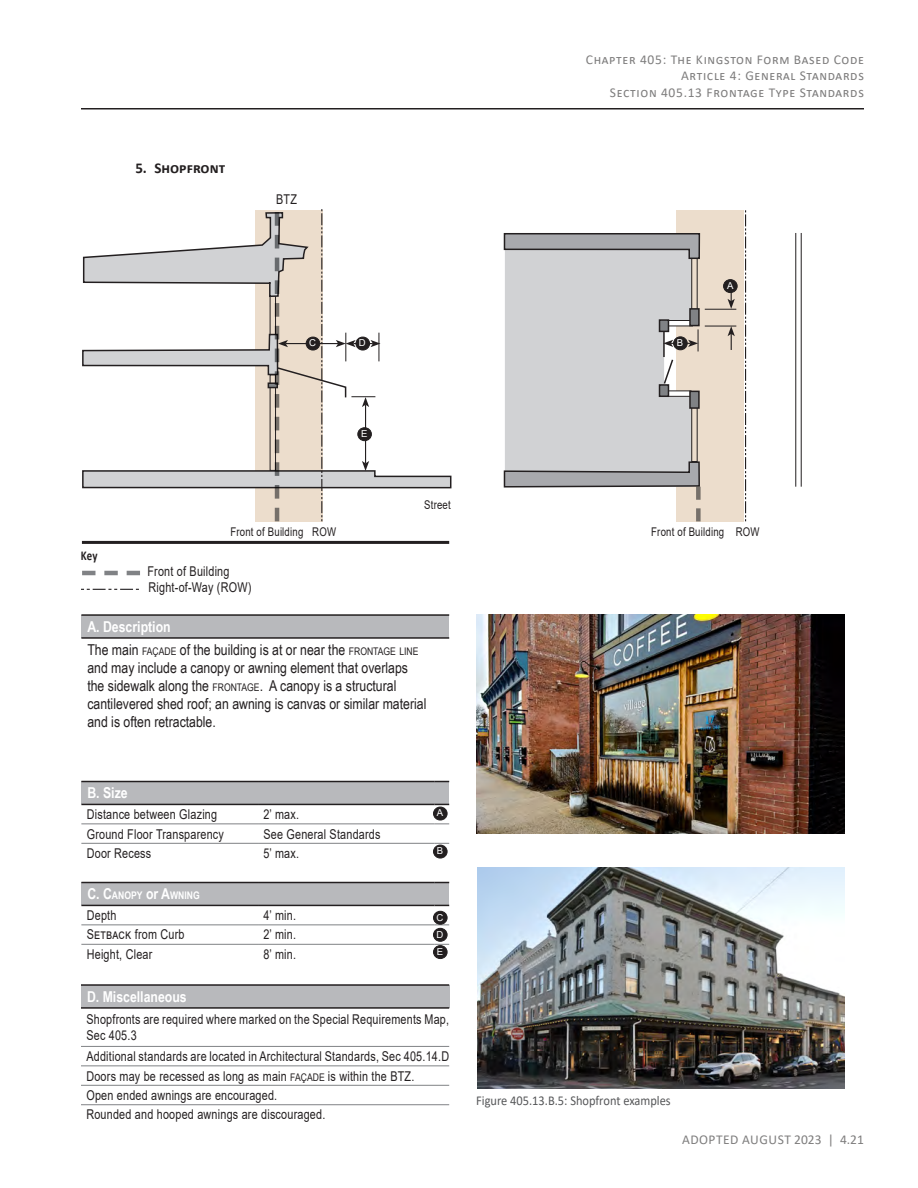
<style>
.page{position:relative;width:918px;height:1188px;background:#fff}
.page>*{position:absolute;margin:0;border:0;box-sizing:border-box;transform-origin:0 0}
.t1{font:15px/18px "Arial Narrow";color:#231f20}
.t2{font:700 15px "Arial Narrow";color:#fff}
.t3{font:700 15px "Calibri";color:#231f20}
.t4{font:13.5px/16.2px "Arial";letter-spacing:.02em;color:#231f20;scale:.8 1}
.t5{font:13.5px/16.2px "Calibri";letter-spacing:.05em;color:#7e7d7d;text-align:right}
.KINGSTON_CAPTION{font:13.5px "Calibri";color:#57585a;scale:.92 1}
.t6{font:700 13.5px "Calibri";color:#231f20;scale:.8 1}
.t7{font:12px "Arial";letter-spacing:.02em;color:#231f20;scale:.8 1}
.t8{font:700 10.5px "Arial Narrow";color:#fff}
.zNormal_NoFormat{font:9.6px "Arial";color:#fff}
.s1{font-size:10.5px}
.s2{font-size:15px}
.s3{font-family:"Arial Narrow";font-size:10.5px}
</style>
<div class="page">
<hr style="left:81px;top:108px;width:783px;height:2px;background:#231f20">
<div style="left:677px;top:210px;width:67px;height:311px;background:#ecddcc"></div>
<div style="left:505px;top:260px;width:186px;height:201px;background:#d1d2d4"></div>
<div style="left:81px;top:615px;width:368px;height:23px;background:#b8b9bc"></div>
<hr style="left:81px;top:614px;width:368px;height:2px;background:#231f20">
<hr style="left:81px;top:637px;width:368px;height:2px;background:#231f20">
<div style="left:81px;top:883px;width:368px;height:22px;background:#b8b9bc"></div>
<hr style="left:81px;top:925px;width:177px;height:1px;background:#808285">
<hr style="left:258px;top:925px;width:177px;height:1px;background:#808285">
<svg style="left:435px;top:925px;width:14px;height:1px"></svg>
<hr style="left:81px;top:944px;width:177px;height:1px;background:#808285">
<hr style="left:258px;top:944px;width:177px;height:1px;background:#808285">
<svg style="left:435px;top:944px;width:14px;height:1px"></svg>
<hr style="left:81px;top:882px;width:177px;height:1px;background:#231f20">
<hr style="left:258px;top:882px;width:177px;height:1px;background:#231f20">
<svg style="left:435px;top:882px;width:14px;height:1px"></svg>
<hr style="left:81px;top:905px;width:177px;height:1px;background:#231f20">
<hr style="left:258px;top:905px;width:177px;height:1px;background:#231f20">
<svg style="left:435px;top:905px;width:14px;height:1px"></svg>
<div style="left:81px;top:985px;width:368px;height:23px;background:#b8b9bc"></div>
<hr style="left:81px;top:1046px;width:368px;height:1px;background:#808285">
<hr style="left:81px;top:1066px;width:368px;height:1px;background:#808285">
<hr style="left:81px;top:1085px;width:368px;height:1px;background:#808285">
<hr style="left:81px;top:1104px;width:368px;height:1px;background:#808285">
<hr style="left:81px;top:984px;width:368px;height:2px;background:#231f20">
<hr style="left:81px;top:1007px;width:368px;height:2px;background:#231f20">
<div style="left:81px;top:782px;width:368px;height:22px;background:#b8b9bc"></div>
<hr style="left:81px;top:824px;width:177px;height:1px;background:#808285">
<hr style="left:258px;top:824px;width:177px;height:1px;background:#808285">
<svg style="left:435px;top:824px;width:14px;height:1px"></svg>
<hr style="left:81px;top:843px;width:177px;height:1px;background:#808285">
<hr style="left:258px;top:843px;width:177px;height:1px;background:#808285">
<svg style="left:435px;top:843px;width:14px;height:1px"></svg>
<hr style="left:81px;top:781px;width:177px;height:1px;background:#231f20">
<hr style="left:258px;top:781px;width:177px;height:1px;background:#231f20">
<svg style="left:435px;top:781px;width:14px;height:1px"></svg>
<hr style="left:81px;top:804px;width:177px;height:1px;background:#231f20">
<hr style="left:258px;top:804px;width:177px;height:1px;background:#231f20">
<svg style="left:435px;top:804px;width:14px;height:1px"></svg>
<hr style="left:82px;top:541px;width:367px;height:3px;background:#231f20">
<hr style="left:705px;top:309px;width:31px;height:1px;background:#231f20">
<hr style="left:705px;top:326px;width:31px;height:1px;background:#231f20">
<svg style="left:728px;top:292px;width:7px;height:17px"></svg>
<svg style="left:728px;top:326px;width:7px;height:24px"></svg>
<div style="left:691px;top:256px;width:7px;height:58px;border:1px solid #231f20"></div>
<div style="left:691px;top:404px;width:7px;height:58px;border:1px solid #231f20"></div>
<svg style="left:503px;top:232px;width:198px;height:28px;background:#a9a9ac"></svg>
<svg style="left:665px;top:329px;width:34px;height:22px"></svg>
<div style="left:674px;top:337px;width:13px;height:13px;background:#231f20;border-radius:50%"></div>
<div style="left:673px;top:337px;width:14px;height:13px;border:1px solid #231f20;border-radius:50%"></div>
<div style="left:664px;top:321px;width:28px;height:5px;background:#fff"></div>
<div style="left:664px;top:320px;width:29px;height:6px;border:1px solid #231f20"></div>
<div style="left:663px;top:391px;width:28px;height:5px;background:#fff"></div>
<div style="left:662px;top:391px;width:29px;height:6px;border:1px solid #231f20"></div>
<div style="left:660px;top:320px;width:8px;height:11px;background:#808285"></div>
<div style="left:659px;top:319px;width:10px;height:13px;border:2px solid #231f20"></div>
<div style="left:660px;top:385px;width:8px;height:11px;background:#808285"></div>
<div style="left:659px;top:384px;width:10px;height:13px;border:2px solid #231f20"></div>
<div style="left:690px;top:309px;width:9px;height:17px;background:#808285"></div>
<div style="left:689px;top:308px;width:11px;height:18px;border:2px solid #231f20"></div>
<div style="left:690px;top:391px;width:9px;height:17px;background:#808285"></div>
<div style="left:689px;top:391px;width:11px;height:18px;border:2px solid #231f20"></div>
<hr style="left:663px;top:332px;width:2px;height:25px;background:#231f20">
<svg style="left:663px;top:358px;width:11px;height:27px"></svg>
<div style="left:724px;top:280px;width:13px;height:13px;background:#231f20;border-radius:50%"></div>
<div style="left:723px;top:279px;width:14px;height:14px;border:1px solid #231f20;border-radius:50%"></div>
<div style="left:434px;top:807px;width:13px;height:13px;background:#231f20;border-radius:50%"></div>
<div style="left:433px;top:807px;width:14px;height:13px;border:1px solid #231f20;border-radius:50%"></div>
<div style="left:434px;top:845px;width:13px;height:13px;background:#231f20;border-radius:50%"></div>
<div style="left:433px;top:845px;width:14px;height:13px;border:1px solid #231f20;border-radius:50%"></div>
<div style="left:434px;top:911px;width:13px;height:13px;background:#231f20;border-radius:50%"></div>
<div style="left:433px;top:911px;width:14px;height:13px;border:1px solid #231f20;border-radius:50%"></div>
<div style="left:434px;top:928px;width:13px;height:13px;background:#231f20;border-radius:50%"></div>
<div style="left:433px;top:928px;width:14px;height:13px;border:1px solid #231f20;border-radius:50%"></div>
<div style="left:434px;top:946px;width:13px;height:13px;background:#231f20;border-radius:50%"></div>
<div style="left:433px;top:945px;width:14px;height:14px;border:1px solid #231f20;border-radius:50%"></div>
<svg style="left:503px;top:461px;width:198px;height:60px"></svg>
<hr style="left:795px;top:233px;width:1px;height:254px;background:#231f20">
<hr style="left:801px;top:233px;width:1px;height:254px;background:#231f20">
<img style="left:476px;top:614px;width:368px;height:220px">
<img style="left:478px;top:868px;width:366px;height:220px">
<svg style="left:82px;top:571px;width:58px;height:4px"></svg>
<svg style="left:81px;top:589px;width:58px;height:1px"></svg>
<svg style="left:82px;top:209px;width:370px;height:312px"></svg>
<svg style="left:745px;top:210px;width:1px;height:311px"></svg>
<p class="t3" style="left:135px;top:158px;width:91px">5. Shopfront</p>
<p class="t5" style="left:586px;top:51px;width:280px">Chapter 405: The Kingston Form Based Code<br>Article 4: General Standards<br>Section 405.13 Frontage Type Standards</p>
<p class="t4" style="left:276px;top:191px;width:28px">BTZ</p>
<p class="zNormal_NoFormat" style="left:309px;top:336px;width:8px">C</p>
<p class="zNormal_NoFormat" style="left:359px;top:336px;width:8px">D</p>
<p class="zNormal_NoFormat" style="left:677px;top:336px;width:8px">B</p>
<p class="zNormal_NoFormat" style="left:361px;top:427px;width:8px">E</p>
<p class="t7" style="left:424px;top:496px;width:35px">Street</p>
<p class="zNormal_NoFormat" style="left:727px;top:279px;width:8px">A</p>
<p class="t6" style="left:81px;top:546px;width:22px">Key</p>
<p class="t7" style="left:230px;top:523px;width:93px">Front of Building</p>
<p class="t7" style="left:312px;top:523px;width:31px">ROW</p>
<p class="t7" style="left:651px;top:523px;width:93px">Front of Building</p>
<p class="t7" style="left:736px;top:523px;width:31px">ROW</p>
<p class="t4" style="left:147px;top:563px;width:104px">Front of Building</p>
<p class="t4" style="left:149px;top:580px;width:130px">Right-of-Way (ROW)</p>
<p class="t2" style="left:87px;top:615px;width:85px">A. Description</p>
<p class="t1" style="left:87px;top:640px;width:341px">The main <span class="s1">FAÇADE</span> of the building is at or near the <span class="s1">FRONTAGE LINE </span>and may include a canopy or awning element that overlaps the sidewalk along the <span class="s1">FRONTAGE</span>. A canopy is a structural cantilevered shed roof; an awning is canvas or similar material and is often retractable.</p>
<p class="t2" style="left:87px;top:782px;width:42px">B. Size</p>
<p class="t4" style="left:87px;top:806px;width:165px">Distance between Glazing</p>
<p class="t4" style="left:263px;top:806px;width:46px">2’ max.</p>
<p class="t4" style="left:87px;top:826px;width:173px">Ground Floor Transparency</p>
<p class="t4" style="left:263px;top:826px;width:148px">See General Standards</p>
<p class="t4" style="left:87px;top:845px;width:82px">Door Recess</p>
<p class="t4" style="left:263px;top:845px;width:46px">5’ max.</p>
<p class="zNormal_NoFormat" style="left:437px;top:806px;width:8px">A</p>
<p class="zNormal_NoFormat" style="left:437px;top:844px;width:8px">B</p>
<p class="t8" style="left:87px;top:888px;width:114px"><span class="s2">C.</span> <span class="s2">C</span>ANOPY <span class="s2">or</span> <span class="s2">A</span>WNING</p>
<p class="t4" style="left:87px;top:907px;width:39px">Depth</p>
<p class="t4" style="left:263px;top:907px;width:42px">4’ min.</p>
<p class="t4" style="left:87px;top:927px;width:124px">Setback from Curb</p>
<p class="t4" style="left:263px;top:927px;width:42px">2’ min.</p>
<p class="t4" style="left:87px;top:946px;width:84px">Height, Clear</p>
<p class="t4" style="left:263px;top:946px;width:42px">8’ min.</p>
<p class="t2" style="left:87px;top:985px;width:101px">D. Miscellaneous</p>
<p class="t4" style="left:86px;top:1011px;width:455px">Shopfronts are required where marked on the Special Requirements Map,<br>Sec 405.3</p>
<p class="t4" style="left:86px;top:1048px;width:455px">Additional standards are located in Architectural Standards, Sec 405.14.D</p>
<p class="t4" style="left:86px;top:1068px;width:412px">Doors may be recessed as long as main <span class="s3">FAÇADE</span> is within the BTZ.</p>
<p class="t4" style="left:86px;top:1087px;width:240px">Open ended awnings are encouraged.</p>
<p class="t4" style="left:86px;top:1107px;width:300px">Rounded and hooped awnings are discouraged.</p>
<p class="zNormal_NoFormat" style="left:436px;top:911px;width:8px">C</p>
<p class="zNormal_NoFormat" style="left:436px;top:928px;width:8px">D</p>
<p class="zNormal_NoFormat" style="left:437px;top:945px;width:8px">E</p>
<p class="KINGSTON_CAPTION" style="left:476px;top:1091px;width:213px">Figure 405.13.B.5: Shopfront examples</p>
<p class="t5" style="left:682px;top:1131px;width:184px">ADOPTED AUGUST 2023 | 4.21</p>
</div>
